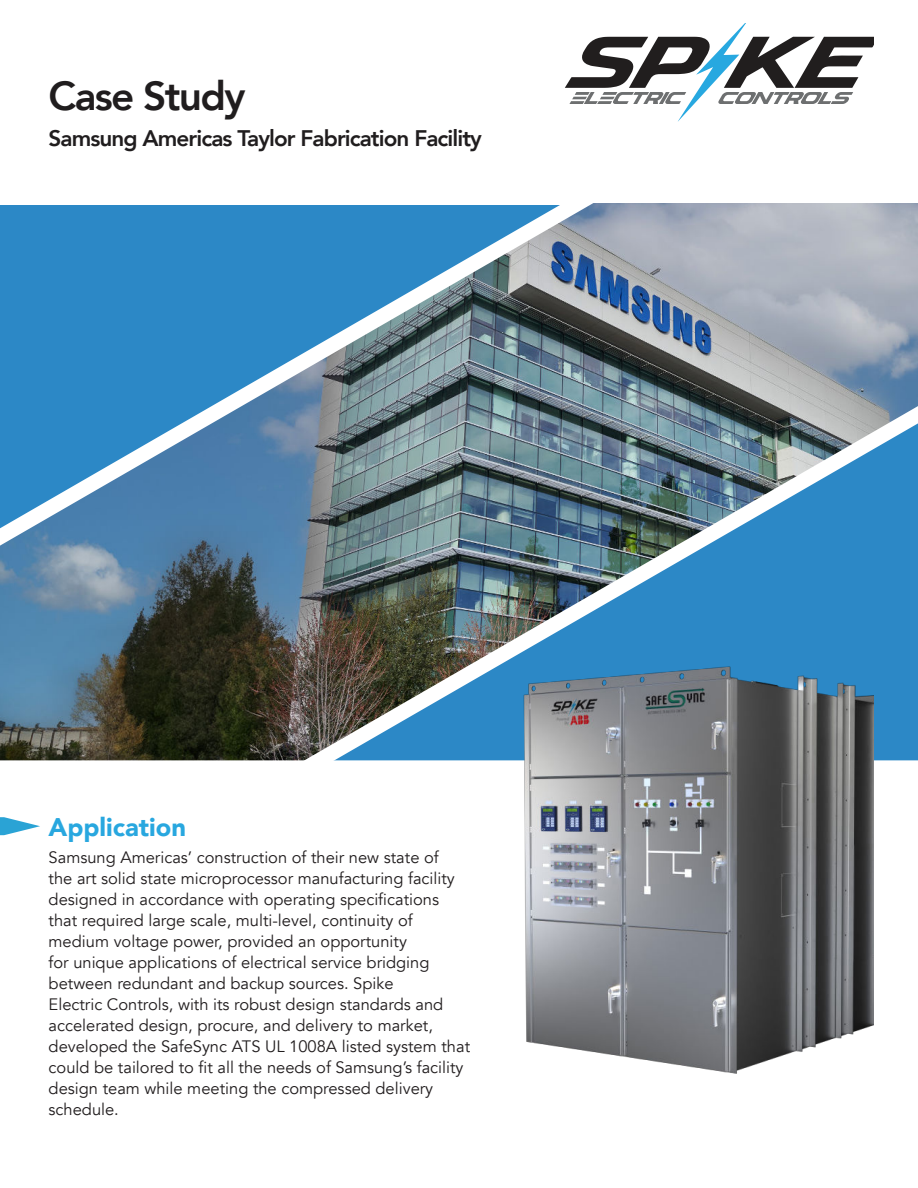
<style>
.page{position:relative;width:918px;height:1188px;background:#fff}
.page>*{position:absolute;margin:0;border:0;box-sizing:border-box;transform-origin:0 0}
.t1{font:800 40.5px "Avenir";letter-spacing:-.04em;color:#201d1e}
.t2{font:900 25.5px "Avenir";color:#28a7df}
.t3{font:800 22.5px "Avenir";letter-spacing:-.04em;color:#201d1e}
.t4{font:16.5px/21px "Avenir";color:#211d1e}
</style>
<div class="page">
<img style="left:0;top:36px;width:918px;height:919px">
<svg style="left:0;top:760px;width:918px;height:177px"></svg>
<svg style="left:0;top:54px;width:918px;height:149px"></svg>
<img style="left:469px;top:635px;width:404px;height:439px">
<svg style="left:565px;top:24px;width:308px;height:98px"></svg>
<svg style="left:0;top:817px;width:40px;height:18px"></svg>
<h1 class="t1" style="left:49px;top:79px;width:198px">Case Study</h1>
<h3 class="t3" style="left:49px;top:129px;width:435px">Samsung Americas Taylor Fabrication Facility</h3>
<h2 class="t2" style="left:49px;top:816px;width:139px">Application</h2>
<p class="t4" style="left:49px;top:849px;width:423px">Samsung Americas’ construction of their new state of<br>the art solid state microprocessor manufacturing facility designed in accordance with operating specifications that required large scale, multi-level, continuity of medium voltage power, provided an opportunity<br>for unique applications of electrical service bridging between redundant and backup sources. Spike<br>Electric Controls, with its robust design standards and accelerated design, procure, and delivery to market, developed the SafeSync ATS UL 1008A listed system that could be tailored to fit all the needs of Samsung’s facility design team while meeting the compressed delivery schedule.</p>
</div>
